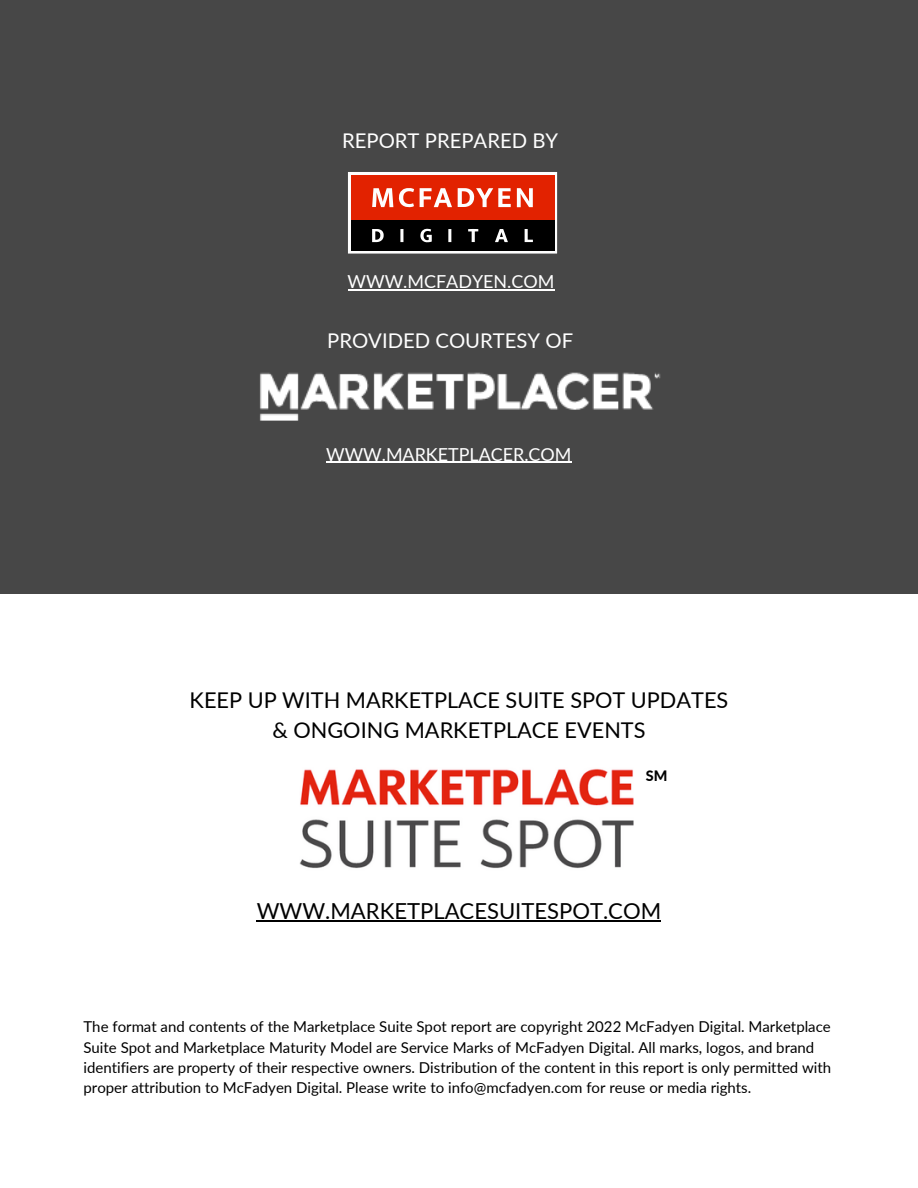
<style>
.page{position:relative;width:918px;height:1188px;background:#fff}
.page>*{position:absolute;margin:0;border:0;box-sizing:border-box;transform-origin:0 0}
.t1{font:22.05px "Lato";color:#000}
.t2{font:21.75px/30.3px "Lato";color:#000;text-align:center}
.t3{font:20.25px "Lato";color:#fff}
.t4{font:18px "Lato";color:#fff}
.t5{font:17.85px "Lato";color:#fff}
.t6{font:15px/20.2px "Lato";color:#000}
.t7{font:800 14.4px "Lato";color:#000}
</style>
<div class="page">
<div style="left:0;top:0;width:918px;height:594px;background:#474747"></div>
<svg style="left:348px;top:172px;width:209px;height:82px;background:#994131"></svg>
<img style="left:300px;top:768px;width:334px;height:101px">
<img style="left:259px;top:372px;width:402px;height:49px">
<hr style="left:348px;top:290px;width:206px;height:1px;background:#fff">
<hr style="left:257px;top:921px;width:404px;height:1px;background:#000">
<hr style="left:326px;top:462px;width:246px;height:1px;background:#fff">
<h3 class="t3" style="left:342px;top:128px;width:218px">REPORT PREPARED BY</h3>
<p class="t4" style="left:348px;top:270px;width:208px">WWW.MCFADYEN.COM</p>
<h3 class="t3" style="left:327px;top:328px;width:247px">PROVIDED COURTESY OF</h3>
<p class="t5" style="left:326px;top:443px;width:247px">WWW.MARKETPLACER.COM</p>
<h2 class="t2" style="left:190px;top:685px;width:540px">KEEP UP WITH MARKETPLACE SUITE SPOT UPDATES &amp; ONGOING MARKETPLACE EVENTS</h2>
<p class="t7" style="left:646px;top:767px;width:23px">SM</p>
<h1 class="t1" style="left:257px;top:898px;width:406px">WWW.MARKETPLACESUITESPOT.COM</h1>
<p class="t6" style="left:83px;top:1017px;width:749px">The format and contents of the Marketplace Suite Spot report are copyright 2022 McFadyen Digital. Marketplace Suite Spot and Marketplace Maturity Model are Service Marks of McFadyen Digital. All marks, logos, and brand identifiers are property of their respective owners. Distribution of the content in this report is only permitted with proper attribution to McFadyen Digital. Please write to info@mcfadyen.com for reuse or media rights.</p>
</div>
